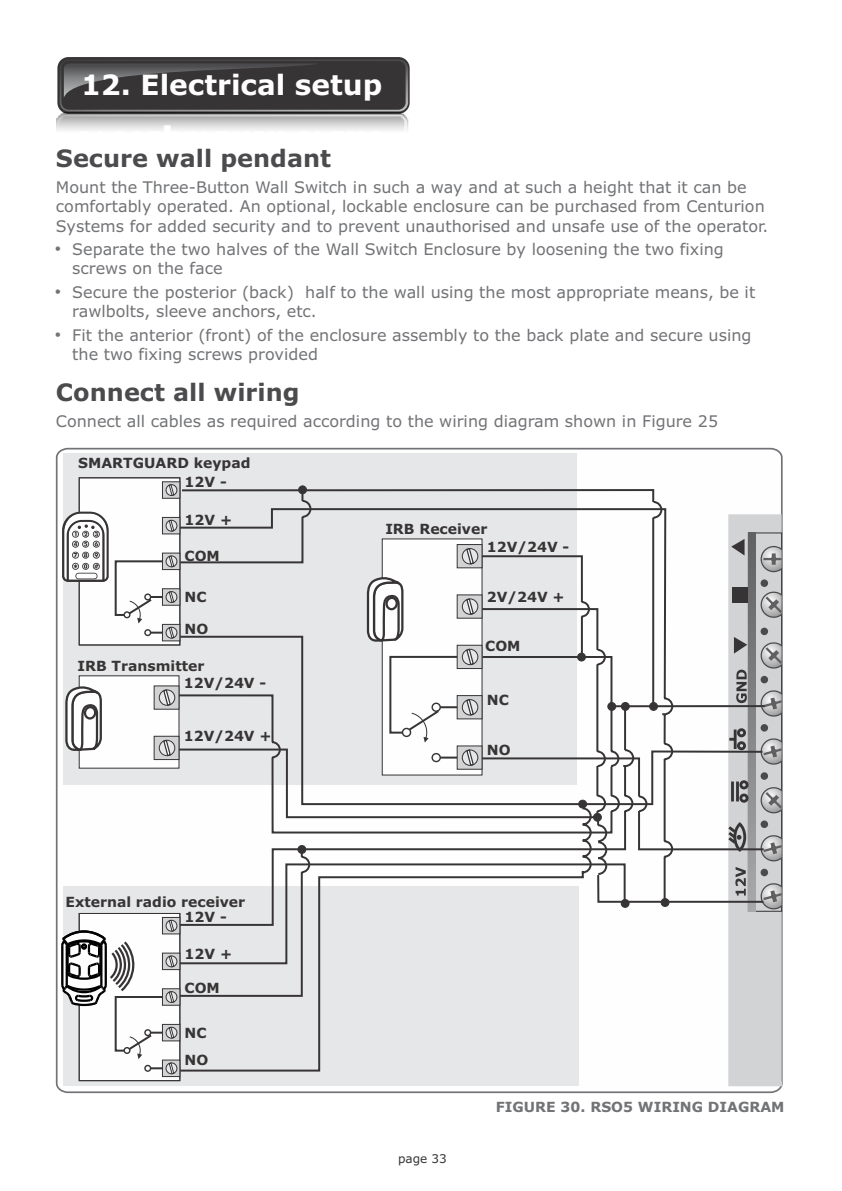
<style>
.page{position:relative;width:842px;height:1191px;background:#fff}
.page>*{position:absolute;margin:0;border:0;box-sizing:border-box;transform-origin:0 0}
.t1{font:700 28px "Verdana";color:#fefefe}
.t2{font:700 24px "Verdana";color:#4b4b4d}
.t3{font:16px/19.4px "Verdana";color:#727376}
.t4{font:700 14px/14.8px "Verdana";color:#373435}
.t5{font:700 14px "Verdana";color:#727376}
.t6{font:12px "Verdana";color:#373435}
</style>
<div class="page">
<svg style="left:55px;top:447px;width:728px;height:647px"></svg>
<svg style="left:57px;top:57px;width:353px;height:57px"></svg>
<img style="left:57px;top:112px;width:352px;height:19px">
<svg style="left:60px;top:59px;width:348px;height:52px"></svg>
<div style="left:61px;top:61px;width:345px;height:49px;background:#373435;border-radius:7px"></div>
<svg style="left:64px;top:63px;width:253px;height:34px"></svg>
<div style="left:64px;top:453px;width:513px;height:332px;background:#e6e7e8"></div>
<div style="left:79px;top:477px;width:101px;height:168px;background:linear-gradient(to right,#fefefe,#fefefe)"></div>
<svg style="left:162px;top:481px;width:18px;height:2px"></svg>
<svg style="left:55px;top:483px;width:727px;height:603px"></svg>
<div style="left:621px;top:899px;width:8px;height:8px;background:#373435;border:1px solid #373435;border-radius:50%"></div>
<div style="left:661px;top:898px;width:8px;height:8px;background:#373435;border:1px solid #373435;border-radius:50%"></div>
<div style="left:650px;top:702px;width:7px;height:8px;background:#373435;border:1px solid #373435;border-radius:50%"></div>
<div style="left:579px;top:800px;width:8px;height:8px;background:#373435;border:1px solid #373435;border-radius:50%"></div>
<h1 class="t1" style="left:81px;top:74px;width:303px">12. Electrical setup</h1>
<h2 class="t2" style="left:56px;top:149px;width:277px">Secure wall pendant</h2>
<p class="t3" style="left:56px;top:179px;width:714px">Mount the Three-Button Wall Switch in such a way and at such a height that it can be comfortably operated. An optional, lockable enclosure can be purchased from Centurion<br>Systems for added security and to prevent unauthorised and unsafe use of the operator.</p>
<p class="t3" style="left:72px;top:241px;width:653px">Separate the two halves of the Wall Switch Enclosure by loosening the two fixing screws on the face</p>
<p class="t3" style="left:72px;top:284px;width:685px">Secure the posterior (back) half to the wall using the most appropriate means, be it rawlbolts, sleeve anchors, etc.</p>
<p class="t3" style="left:72px;top:326px;width:681px">Fit the anterior (front) of the enclosure assembly to the back plate and secure using the two fixing screws provided</p>
<h2 class="t2" style="left:56px;top:383px;width:245px">Connect all wiring</h2>
<p class="t3" style="left:56px;top:412px;width:664px">Connect all cables as required according to the wiring diagram shown in Figure 25</p>
<p class="t4" style="left:78px;top:456px;width:174px">SMARTGUARD keypad</p>
<p class="t4" style="left:185px;top:475px;width:44px">12V -</p>
<p class="t4" style="left:185px;top:513px;width:49px">12V +</p>
<p class="t4" style="left:185px;top:549px;width:37px">COM</p>
<p class="t4" style="left:185px;top:590px;width:23px">NC</p>
<p class="t4" style="left:185px;top:622px;width:25px">NO</p>
<p class="t4" style="left:78px;top:659px;width:128px">IRB Transmitter</p>
<p class="t4" style="left:184px;top:676px;width:84px">12V/24V -</p>
<p class="t4" style="left:184px;top:730px;width:89px">12V/24V +</p>
<p class="t4" style="left:185px;top:896px;width:62px;text-indent:-119px">External radio receiver<br>12V -</p>
<p class="t4" style="left:185px;top:948px;width:49px">12V +</p>
<p class="t4" style="left:185px;top:981px;width:37px">COM</p>
<p class="t4" style="left:185px;top:1020px;width:25px;line-height:27.2px">NC<br>NO</p>
<p class="t4" style="left:385px;top:522px;width:103px">IRB Receiver</p>
<p class="t4" style="left:487px;top:541px;width:84px">12V/24V -</p>
<p class="t4" style="left:487px;top:591px;width:79px">2V/24V +</p>
<p class="t4" style="left:485px;top:640px;width:37px">COM</p>
<p class="t4" style="left:487px;top:693px;width:23px">NC</p>
<p class="t4" style="left:487px;top:743px;width:25px">NO</p>
<p class="t6" style="left:398px;top:1153px;width:50px">page 33</p>
<p class="t5" style="left:496px;top:1101px;width:290px">FIGURE 30. RSO5 WIRING DIAGRAM</p>
</div>
